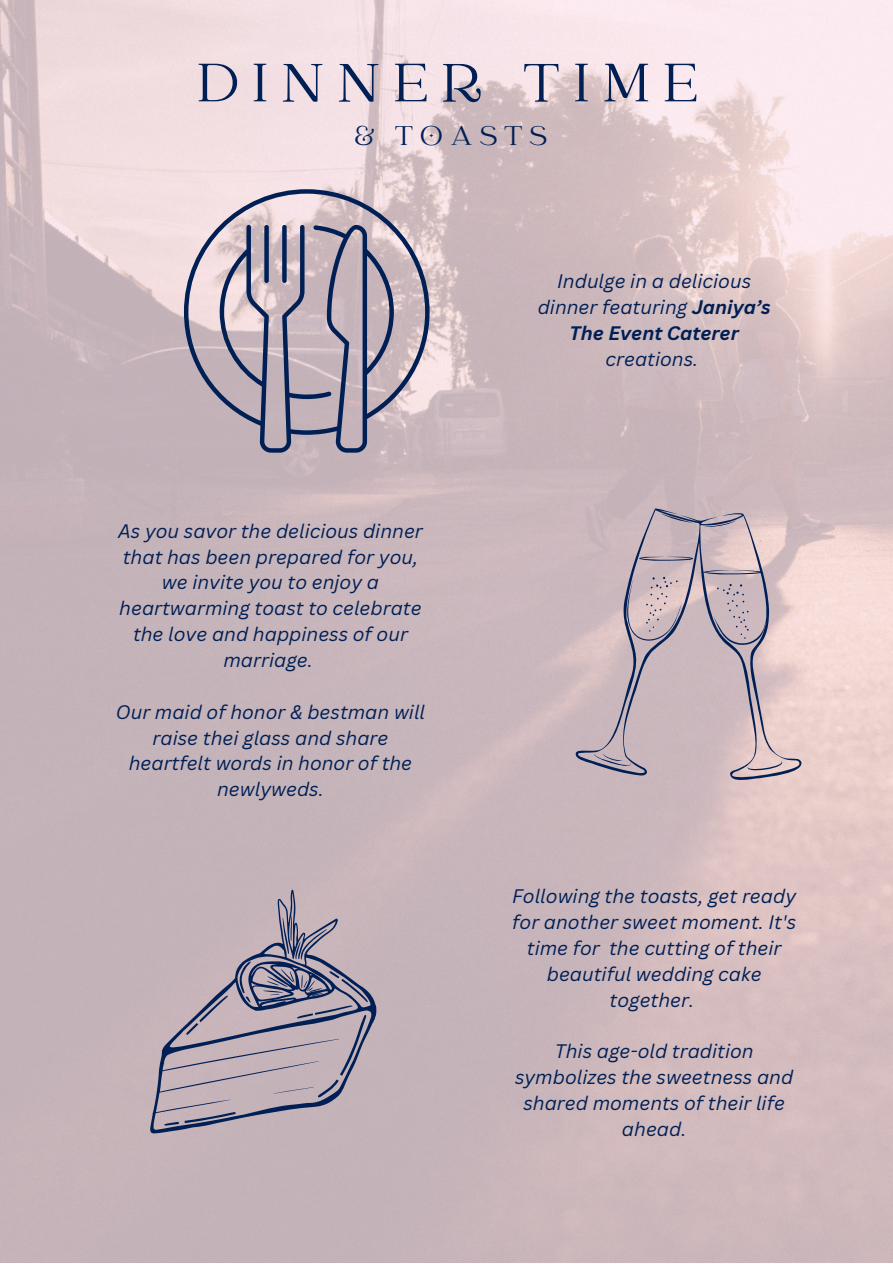
<style>
.page{position:relative;width:893px;height:1264px;background:#fff}
.page>*{position:absolute;margin:0;border:0;box-sizing:border-box;transform-origin:0 0}
.t1{font:60px "Catchy Mager";letter-spacing:.235em;color:#001f55}
.t2{font:30px "Catchy Mager";letter-spacing:.235em;color:#001f55}
.t3{font:italic 19.05px/25.8px "Canva Sans";color:#001f55;text-align:center}
.s1{font-weight:700}
</style>
<div class="page">
<img style="left:0;top:0;width:892px;height:1261px">
<svg style="left:184px;top:189px;width:245px;height:263px;background:#b4a8b3"></svg>
<svg style="left:572px;top:508px;width:230px;height:276px;background:#cab7bc"></svg>
<svg style="left:704px;top:520px;width:32px;height:7px"></svg>
<svg style="left:639px;top:555px;width:55px;height:7px"></svg>
<svg style="left:593px;top:753px;width:43px;height:19px"></svg>
<svg style="left:660px;top:513px;width:32px;height:9px"></svg>
<svg style="left:713px;top:583px;width:52px;height:66px;background:#b9aab4"></svg>
<svg style="left:622px;top:576px;width:60px;height:70px;background:#bcacb4"></svg>
<div style="left:139px;top:866px;width:264px;height:318px;background:#c4b3b9"></div>
<svg style="left:164px;top:1099px;width:72px;height:37px;background:#a399a7"></svg>
<svg style="left:186px;top:990px;width:42px;height:47px;background:#aa9eab"></svg>
<svg style="left:235px;top:959px;width:18px;height:43px"></svg>
<svg style="left:263px;top:915px;width:109px;height:189px;background:#a198a6"></svg>
<h1 class="t1" style="left:197px;top:54px;width:501px">DINNER TIME</h1>
<h2 class="t2" style="left:354px;top:121px;width:194px">&amp; TOASTS</h2>
<p class="t3" style="left:118px;top:517px;width:306px">As you savor the delicious dinner that has been prepared for you, we invite you to enjoy a heartwarming toast to celebrate the love and happiness of our marriage.</p>
<p class="t3" style="left:116px;top:698px;width:311px">Our maid of honor &amp; bestman will raise thei glass and share heartfelt words in honor of the newlyweds.</p>
<p class="t3" style="left:537px;top:268px;width:234px">Indulge in a delicious dinner featuring <span class="s1">Janiya’s<br>The Event Caterer</span></p>
<p class="t3" style="left:605px;top:345px;width:94px">creations.</p>
<p class="t3" style="left:512px;top:883px;width:285px">Following the toasts, get ready for another sweet moment. It's time for the cutting of their beautiful wedding cake together.</p>
<p class="t3" style="left:515px;top:1038px;width:280px">This age-old tradition symbolizes the sweetness and shared moments of their life ahead.</p>
</div>
